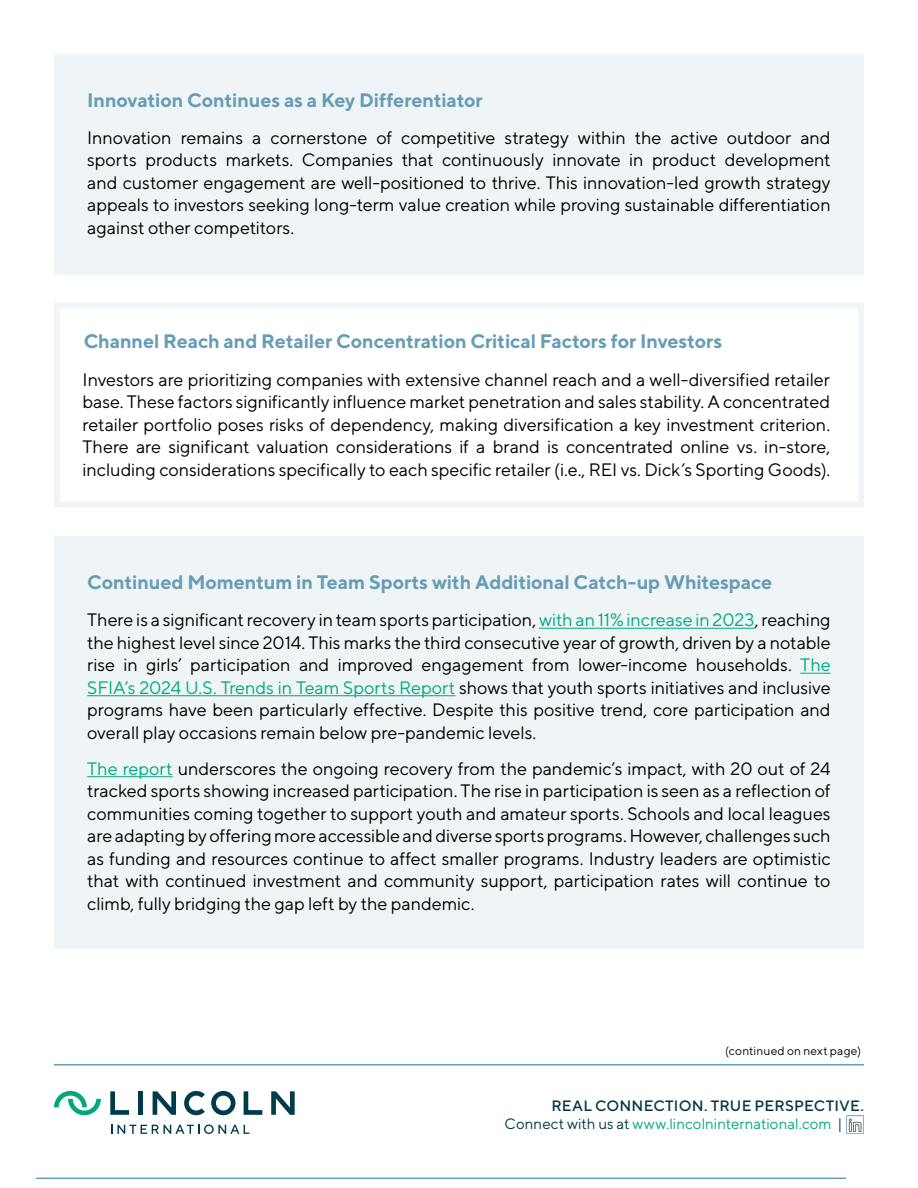
<style>
.page{position:relative;width:918px;height:1188px;background:#fff}
.page>*{position:absolute;margin:0;border:0;box-sizing:border-box;transform-origin:0 0}
.t1{font:700 19.5px "TT Norms";letter-spacing:-.01em;color:#679db4}
.t2{font:18px/22.5px "TT Norms";letter-spacing:-.005em;color:#000;text-align:justify}
.t3{font:500 15px/18px "TT Norms";letter-spacing:.01em;color:#003644}
.t4{font:12px "TT Norms";letter-spacing:.015em;color:#000}
.s1{color:#00a87e}
.s2{font-weight:400}
.s3{font-weight:400;color:#00a87e}
</style>
<div class="page">
<div style="left:138px;top:1091px;width:5px;height:24px;background:#003b4c"></div>
<svg style="left:153px;top:1091px;width:23px;height:24px"></svg>
<svg style="left:110px;top:1091px;width:19px;height:24px"></svg>
<svg style="left:271px;top:1091px;width:24px;height:24px"></svg>
<svg style="left:244px;top:1091px;width:18px;height:24px"></svg>
<svg style="left:184px;top:1091px;width:21px;height:24px"></svg>
<svg style="left:211px;top:1091px;width:25px;height:24px"></svg>
<svg style="left:54px;top:1091px;width:47px;height:24px"></svg>
<svg style="left:111px;top:1125px;width:138px;height:9px"></svg>
<img style="left:846px;top:1115px;width:18px;height:18px">
<hr style="left:54px;top:1064px;width:810px;height:2px;background:#679db4">
<div style="left:54px;top:54px;width:810px;height:220px;background:#eff5f7"></div>
<div style="left:54px;top:537px;width:810px;height:412px;background:#eff5f7"></div>
<hr style="left:539px;top:628px;width:216px;height:1px;background:#00a87e">
<hr style="left:800px;top:673px;width:31px;height:1px;background:#00a87e">
<hr style="left:87px;top:695px;width:368px;height:1px;background:#00a87e">
<hr style="left:87px;top:776px;width:86px;height:1px;background:#00a87e">
<hr style="left:36px;top:1178px;width:810px;height:1px;background:#679db4">
<div style="left:54px;top:302px;width:810px;height:206px;border:6px solid #cbdfe5"></div>
<p class="t1" style="left:87px;top:88px;width:397px">Innovation Continues as a Key Differentiator</p>
<p class="t2" style="left:87px;top:126px;width:745px">Innovation remains a cornerstone of competitive strategy within the active outdoor and sports products markets. Companies that continuously innovate in product development and customer engagement are well-positioned to thrive. This innovation-led growth strategy appeals to investors seeking long-term value creation while proving sustainable differentiation against other competitors.</p>
<p class="t1" style="left:84px;top:329px;width:640px">Channel Reach and Retailer Concentration Critical Factors for Investors</p>
<p class="t2" style="left:83px;top:368px;width:749px">Investors are prioritizing companies with extensive channel reach and a well-diversified retailer base. These factors significantly influence market penetration and sales stability. A concentrated retailer portfolio poses risks of dependency, making diversification a key investment criterion.<br>There are significant valuation considerations if a brand is concentrated online vs. in-store, including considerations specifically to each specific retailer (i.e., REI vs. Dick’s Sporting Goods).</p>
<p class="t1" style="left:87px;top:570px;width:686px">Continued Momentum in Team Sports with Additional Catch-up Whitespace</p>
<p class="t2" style="left:87px;top:608px;width:745px">There is a significant recovery in team sports participation, <span class="s1">with an 11% increase in 2023</span>, reaching the highest level since 2014. This marks the third consecutive year of growth, driven by a notable rise in girls’ participation and improved engagement from lower-income households. <span class="s1">The SFIA’s 2024 U.S. Trends in Team Sports Report</span> shows that youth sports initiatives and inclusive programs have been particularly effective. Despite this positive trend, core participation and overall play occasions remain below pre-pandemic levels.</p>
<p class="t2" style="left:87px;top:757px;width:745px"><span class="s1">The report</span> underscores the ongoing recovery from the pandemic’s impact, with 20 out of 24 tracked sports showing increased participation. The rise in participation is seen as a reflection of communities coming together to support youth and amateur sports. Schools and local leagues are adapting by offering more accessible and diverse sports programs. However, challenges such as funding and resources continue to affect smaller programs. Industry leaders are optimistic that with continued investment and community support, participation rates will continue to climb, fully bridging the gap left by the pandemic.</p>
<p class="t4" style="left:725px;top:1043px;width:137px">(continued on next page)</p>
<p class="t3" style="left:505px;top:1096px;width:361px;text-indent:47px">REAL CONNECTION. TRUE PERSPECTIVE.<br><span class="s2">Connect with us at</span> <span class="s3">www.lincolninternational.com</span> <span class="s2">|</span></p>
</div>
